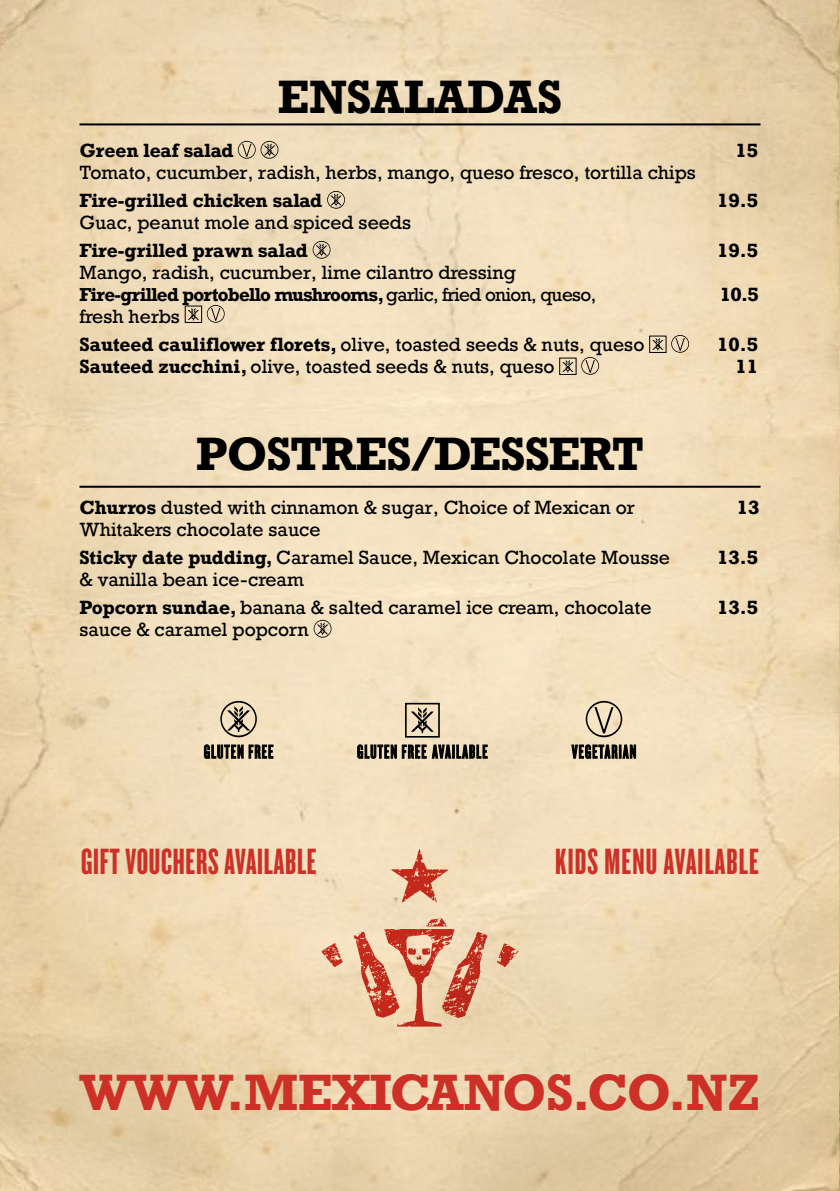
<style>
.page{position:relative;width:840px;height:1191px;background:#fff}
.page>*{position:absolute;margin:0;border:0;box-sizing:border-box;transform-origin:0 0}
.t1{font:700 48px "Rockwell";letter-spacing:-.01em;color:#cc3026}
.t2{font:700 44px "Rockwell";letter-spacing:-.02em;color:#000}
.t3{font:700 44px "Rockwell";color:#000}
.t4{font:38px "Knockout HTF67 Full Bantamwt";letter-spacing:.02em;color:#cc3026}
.t5{font:18px/28px "Rockwell";color:#000}
.t6{font:700 18px "Rockwell";color:#000}
.t7{font:700 17.6px "Rockwell";letter-spacing:-.035em;color:#000}
.s1{font-weight:400}
.s2{font-weight:700}
</style>
<div class="page">
<img style="left:0;top:0;width:840px;height:1191px">
<svg style="left:238px;top:141px;width:40px;height:18px"></svg>
<svg style="left:327px;top:191px;width:18px;height:18px"></svg>
<svg style="left:312px;top:241px;width:18px;height:18px"></svg>
<svg style="left:188px;top:308px;width:11px;height:12px"></svg>
<div style="left:185px;top:306px;width:17px;height:17px;border:1px solid #000"></div>
<svg style="left:207px;top:305px;width:17px;height:18px"></svg>
<svg style="left:651px;top:338px;width:12px;height:12px"></svg>
<div style="left:649px;top:336px;width:17px;height:17px;border:1px solid #000"></div>
<svg style="left:671px;top:335px;width:17px;height:18px"></svg>
<svg style="left:562px;top:360px;width:11px;height:12px"></svg>
<div style="left:559px;top:358px;width:17px;height:17px;border:1px solid #000"></div>
<svg style="left:581px;top:357px;width:17px;height:18px"></svg>
<svg style="left:313px;top:620px;width:18px;height:17px"></svg>
<svg style="left:585px;top:701px;width:37px;height:36px"></svg>
<svg style="left:571px;top:744px;width:64px;height:14px"></svg>
<svg style="left:220px;top:701px;width:37px;height:36px"></svg>
<svg style="left:204px;top:744px;width:69px;height:14px"></svg>
<svg style="left:432px;top:745px;width:55px;height:13px"></svg>
<svg style="left:357px;top:744px;width:69px;height:14px"></svg>
<svg style="left:410px;top:707px;width:23px;height:26px"></svg>
<div style="left:405px;top:703px;width:34px;height:34px;border:2px solid #000"></div>
<hr style="left:79px;top:123px;width:681px;height:2px;background:#000">
<hr style="left:79px;top:486px;width:681px;height:2px;background:#000">
<svg style="left:496px;top:942px;width:22px;height:25px"></svg>
<svg style="left:321px;top:942px;width:21px;height:25px"></svg>
<svg style="left:354px;top:918px;width:133px;height:108px"></svg>
<svg style="left:391px;top:849px;width:57px;height:58px"></svg>
<h2 class="t3" style="left:277px;top:68px;width:286px">ENSALADAS</h2>
<p class="t6" style="left:79px;top:138px;width:155px">Green leaf salad</p>
<p class="t6" style="left:735px;top:138px;width:24px">15</p>
<p class="t5" style="left:79px;top:158px;width:617px">Tomato, cucumber, radish, herbs, mango, queso fresco, tortilla chips</p>
<p class="t6" style="left:79px;top:188px;width:244px">Fire-grilled chicken salad</p>
<p class="t6" style="left:716px;top:188px;width:42px">19.5</p>
<p class="t5" style="left:79px;top:208px;width:333px">Guac, peanut mole and spiced seeds</p>
<p class="t6" style="left:79px;top:238px;width:230px">Fire-grilled prawn salad</p>
<p class="t6" style="left:716px;top:238px;width:42px">19.5</p>
<p class="t5" style="left:79px;top:258px;width:438px">Mango, radish, cucumber, lime cilantro dressing</p>
<p class="t7" style="left:79px;top:283px;width:518px">Fire-grilled portobello mushrooms, <span class="s1">garlic, fried onion, queso,</span></p>
<p class="t6" style="left:719px;top:282px;width:41px">10.5</p>
<p class="t5" style="left:79px;top:302px;width:566px">fresh herbs<br><span class="s2">Sauteed cauliflower florets,</span> olive, toasted seeds &amp; nuts, queso</p>
<p class="t6" style="left:716px;top:332px;width:42px">10.5</p>
<p class="t5" style="left:79px;top:352px;width:476px"><span class="s2">Sauteed zucchini,</span> olive, toasted seeds &amp; nuts, queso</p>
<p class="t6" style="left:735px;top:354px;width:24px">11</p>
<h2 class="t2" style="left:195px;top:425px;width:450px">POSTRES/DESSERT</h2>
<p class="t5" style="left:79px;top:493px;width:557px"><span class="s2">Churros</span> dusted with cinnamon &amp; sugar, Choice of Mexican or</p>
<p class="t6" style="left:736px;top:495px;width:24px">13</p>
<p class="t5" style="left:79px;top:515px;width:591px">Whitakers chocolate sauce<br><span class="s2">Sticky date pudding,</span> Caramel Sauce, Mexican Chocolate Mousse</p>
<p class="t6" style="left:716px;top:545px;width:42px">13.5</p>
<p class="t5" style="left:79px;top:565px;width:573px">&amp; vanilla bean ice-cream<br><span class="s2">Popcorn sundae,</span> banana &amp; salted caramel ice cream, chocolate</p>
<p class="t5" style="left:79px;top:615px;width:231px">sauce &amp; caramel popcorn</p>
<p class="t6" style="left:716px;top:595px;width:42px">13.5</p>
<h3 class="t4" style="left:81px;top:842px;width:237px">GIFT VOUCHERS AVAILABLE</h3>
<h3 class="t4" style="left:555px;top:842px;width:205px">KIDS MENU AVAILABLE</h3>
<h1 class="t1" style="left:79px;top:1061px;width:682px">WWW.MEXICANOS.CO.NZ</h1>
</div>
